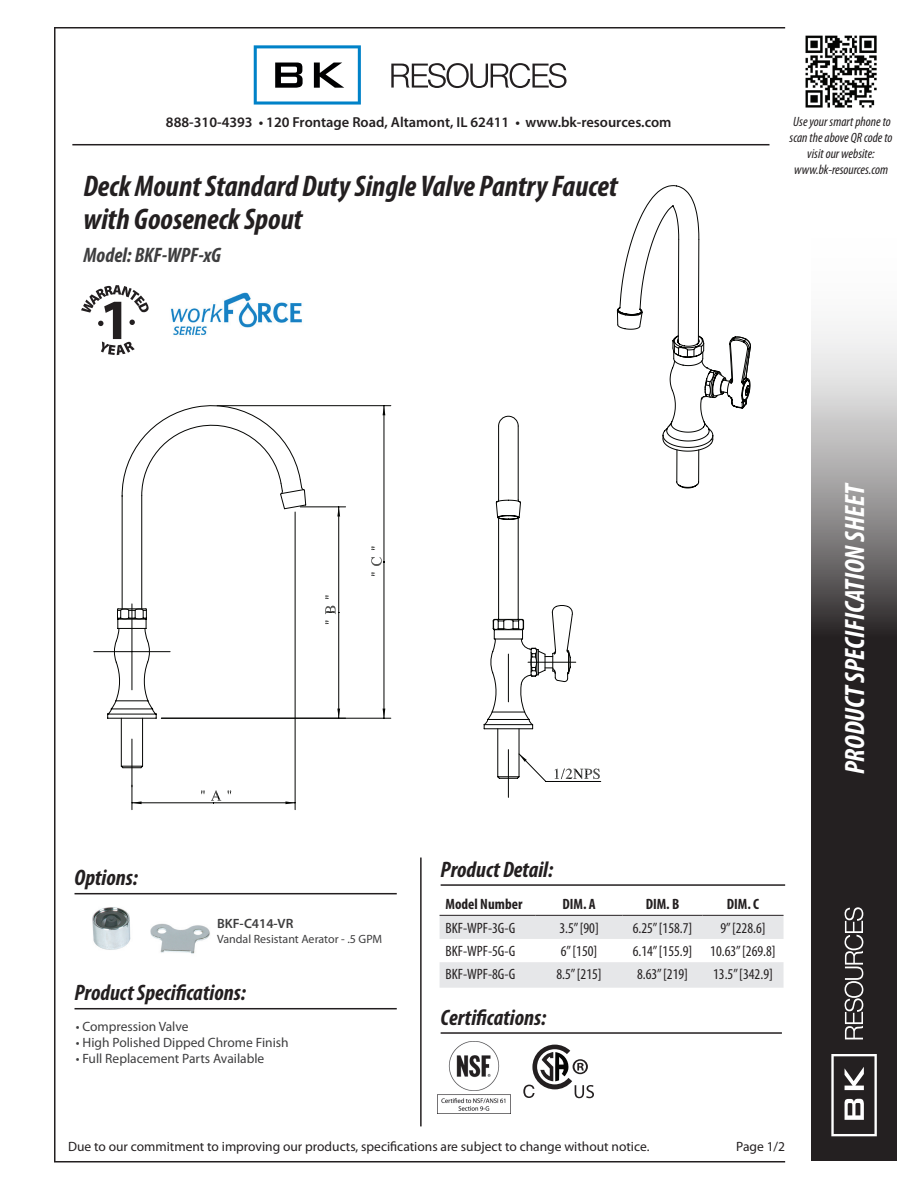
<style>
.page{position:relative;width:918px;height:1188px;background:#fff}
.page>*{position:absolute;margin:0;border:0;box-sizing:border-box;transform-origin:0 0}
.t1{font:700 57.3px "Myriad Pro";color:#231f20}
.t2{font:italic 700 condensed 30px/33px "Myriad Pro";color:#231f20}
.t3{font:italic 700 condensed 28.05px "Myriad Pro";letter-spacing:-.005em;color:#fff}
.t4{font:italic 700 condensed 22.5px "Myriad Pro";color:#231f20}
.t5{font:italic 700 condensed 21px "Myriad Pro";color:#3e3e3f}
.t6{font:condensed 15px "Myriad Pro";color:#231f20}
.t7{font:700 condensed 15px "Myriad Pro";color:#231f20}
.t8{font:600 14.55px "Myriad Pro";color:#231f20}
.t9{font:13.5px "Myriad Pro";color:#231f20}
.t10{font:13.5px "Myriad Pro";color:#3e3e3f}
.t11{font:italic condensed 13.5px/16.2px "Myriad Pro";color:#231f20;text-align:center}
.t12{font:600 13.5px "Myriad Pro";color:#3e3e3f}
.t13{font:12px "Myriad Pro";color:#3e3e3f}
</style>
<div class="page">
<svg style="left:811px;top:325px;width:86px;height:836px;background:#565354"></svg>
<svg style="left:845px;top:907px;width:18px;height:132px"></svg>
<svg style="left:831px;top:1054px;width:46px;height:82px"></svg>
<img style="left:805px;top:36px;width:72px;height:71px">
<hr style="left:54px;top:1161px;width:731px;height:1px;background:#231f20">
<hr style="left:54px;top:27px;width:731px;height:1px;background:#231f20">
<hr style="left:54px;top:27px;width:2px;height:1134px;background:#231f20">
<svg style="left:254px;top:45px;width:107px;height:60px"></svg>
<svg style="left:391px;top:63px;width:176px;height:25px"></svg>
<hr style="left:72px;top:144px;width:698px;height:1px;background:#231f20">
<hr style="left:75px;top:1008px;width:322px;height:1px;background:#231f20">
<hr style="left:441px;top:1032px;width:341px;height:2px;background:#231f20">
<svg style="left:523px;top:1045px;width:71px;height:53px"></svg>
<img style="left:437px;top:1041px;width:73px;height:72px">
<hr style="left:420px;top:858px;width:2px;height:268px;background:#231f20">
<hr style="left:75px;top:893px;width:322px;height:1px;background:#231f20">
<img style="left:92px;top:907px;width:118px;height:47px">
<hr style="left:441px;top:884px;width:344px;height:2px;background:#231f20">
<svg style="left:81px;top:285px;width:68px;height:28px"></svg>
<svg style="left:101px;top:341px;width:34px;height:14px"></svg>
<svg style="left:129px;top:320px;width:6px;height:5px"></svg>
<svg style="left:98px;top:321px;width:6px;height:5px"></svg>
<img style="left:170px;top:292px;width:132px;height:43px">
<svg style="left:440px;top:916px;width:344px;height:72px"></svg>
<hr style="left:440px;top:915px;width:96px;height:1px;background:#231f20">
<hr style="left:536px;top:915px;width:87px;height:1px;background:#231f20">
<hr style="left:623px;top:915px;width:80px;height:1px;background:#231f20">
<hr style="left:703px;top:915px;width:81px;height:1px;background:#231f20">
<svg style="left:483px;top:415px;width:118px;height:382px"></svg>
<hr style="left:295px;top:512px;width:1px;height:298px;background:#040503">
<hr style="left:132px;top:803px;width:82px;height:1px;background:#040503">
<hr style="left:214px;top:803px;width:81px;height:1px;background:#040503">
<svg style="left:285px;top:801px;width:10px;height:3px"></svg>
<svg style="left:201px;top:790px;width:4px;height:4px"></svg>
<svg style="left:211px;top:790px;width:10px;height:14px"></svg>
<svg style="left:170px;top:702px;width:222px;height:65px"></svg>
<svg style="left:107px;top:702px;width:63px;height:108px"></svg>
<svg style="left:93px;top:422px;width:292px;height:280px"></svg>
<svg style="left:619px;top:185px;width:81px;height:122px"></svg>
<svg style="left:617px;top:307px;width:134px;height:182px"></svg>
<p class="t8" style="left:166px;top:113px;width:507px">888-310-4393 • 120 Frontage Road, Altamont, IL 62411 • www.bk-resources.com</p>
<h2 class="t2" style="left:84px;top:169px;width:536px">Deck Mount Standard Duty Single Valve Pantry Faucet with Gooseneck Spout</h2>
<h3 class="t5" style="left:84px;top:242px;width:139px">Model: BKF-WPF-xG</h3>
<h1 class="t1" style="left:99px;top:282px;width:33px">1</h1>
<p class="t11" style="left:790px;top:113px;width:105px">Use your smart phone to scan the above QR code to visit our website: www.bk-resources.com</p>
<h3 class="t4" style="left:75px;top:864px;width:65px">Options:</h3>
<p class="t12" style="left:217px;top:915px;width:78px">BKF-C414-VR</p>
<p class="t13" style="left:217px;top:931px;width:167px">Vandal Resistant Aerator - .5 GPM</p>
<h3 class="t4" style="left:75px;top:979px;width:173px">Product Specifications:</h3>
<p class="t10" style="left:76px;top:1018px;width:114px">• Compression Valve</p>
<p class="t10" style="left:76px;top:1034px;width:214px">• High Polished Dipped Chrome Finish</p>
<p class="t10" style="left:76px;top:1051px;width:190px">• Full Replacement Parts Available</p>
<h3 class="t4" style="left:441px;top:855px;width:114px">Product Detail:</h3>
<p class="t7" style="left:446px;top:895px;width:78px">Model Number</p>
<p class="t7" style="left:562px;top:895px;width:35px">DIM. A</p>
<p class="t7" style="left:646px;top:895px;width:35px">DIM. B</p>
<p class="t7" style="left:727px;top:895px;width:34px">DIM. C</p>
<p class="t6" style="left:446px;top:919px;width:71px">BKF-WPF-3G-G</p>
<p class="t6" style="left:559px;top:919px;width:41px">3.5” [90]</p>
<p class="t6" style="left:633px;top:919px;width:61px">6.25” [158.7]</p>
<p class="t6" style="left:720px;top:919px;width:47px">9” [228.6]</p>
<p class="t6" style="left:446px;top:942px;width:71px">BKF-WPF-5G-G</p>
<p class="t6" style="left:561px;top:942px;width:38px">6” [150]</p>
<p class="t6" style="left:633px;top:942px;width:145px">6.14” [155.9] 10.63” [269.8]</p>
<p class="t6" style="left:446px;top:965px;width:71px">BKF-WPF-8G-G</p>
<p class="t6" style="left:557px;top:965px;width:47px">8.5” [215]</p>
<p class="t6" style="left:637px;top:965px;width:53px">8.63” [219]</p>
<p class="t6" style="left:713px;top:965px;width:61px">13.5” [342.9]</p>
<h3 class="t4" style="left:441px;top:1003px;width:107px">Certifications:</h3>
<h3 class="t3" style="left:837px;top:774px;width:293px;rotate:-90deg">PRODUCT SPECIFICATION SHEET</h3>
<p class="t9" style="left:68px;top:1138px;width:583px">Due to our commitment to improving our products, specifications are subject to change without notice.</p>
<p class="t9" style="left:736px;top:1138px;width:50px">Page 1/2</p>
</div>
